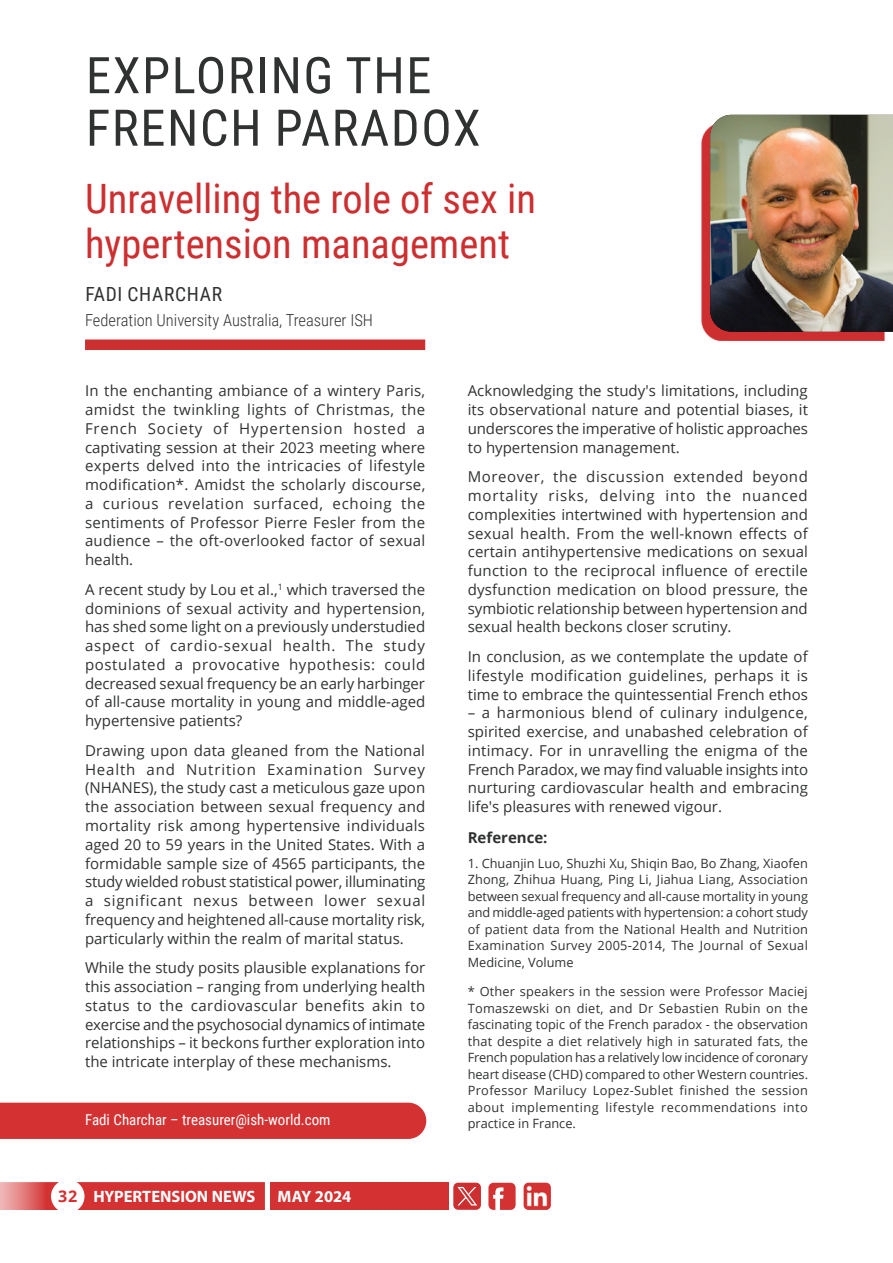
<style>
.page{position:relative;width:893px;height:1263px;background:#fff}
.page>*{position:absolute;margin:0;border:0;box-sizing:border-box;transform-origin:0 0}
.Main_heading_1{font:50.55px/52.5px "Roboto Condensed";letter-spacing:.03em;color:#303232}
.Sub_Heading_1{font:40.5px/45px "Roboto Condensed";color:#cd2f30}
.Author_-_Name{font:19.5px "Roboto Condensed";letter-spacing:.035em;color:#303232}
.Author_-_Position_ti{font:300 16.5px "Roboto Condensed";color:#303232}
.t1{font:700 16.5px "Myriad Pro";color:#fff}
.Body_text_justified{font:15px/18.8px "Open Sans";color:#303232;text-align:justify}
.Author___Email_-_RED{font:15px "Roboto Condensed";color:#fff}
.Body_text_justified-2{font:700 15px "Open Sans";color:#303232}
.reference__2_columns{font:12.75px/16.5px "Open Sans";letter-spacing:.02em;color:#303232;text-align:justify}
.s1{font-family:"Open Sans";font-size:16.2px;color:#d33132}
</style>
<div class="page">
<svg style="left:488px;top:1183px;width:28px;height:27px"></svg>
<div style="left:270px;top:1183px;width:179px;height:27px;background:#d33132"></div>
<svg style="left:0;top:1183px;width:264px;height:27px;background:#d63f40"></svg>
<div style="left:51px;top:1179px;width:34px;height:34px;background:#fff;border-radius:50%"></div>
<img style="left:524px;top:1183px;width:27px;height:27px">
<div style="left:453px;top:1183px;width:28px;height:27px;background:#cd2f30;border-radius:5px"></div>
<svg style="left:457px;top:1187px;width:20px;height:18px"></svg>
<div style="left:85px;top:339px;width:340px;height:11px;background:#cd2f30"></div>
<div style="left:702px;top:123px;width:183px;height:217px;background:#cd2f30"></div>
<img style="left:710px;top:115px;width:183px;height:217px">
<div style="left:0;top:1103px;width:426px;height:36px;background:#d33132"></div>
<p class="Main_heading_1" style="left:86px;top:47px;width:396px">EXPLORING THE<br>FRENCH PARADOX</p>
<p class="Sub_Heading_1" style="left:85px;top:175px;width:452px">Unravelling the role of sex in hypertension management</p>
<p class="Author_-_Name" style="left:85px;top:280px;width:138px">FADI CHARCHAR</p>
<p class="Author_-_Position_ti" style="left:85px;top:308px;width:289px">Federation University Australia, Treasurer ISH</p>
<p class="Body_text_justified" style="left:85px;top:381px;width:342px">In the enchanting ambiance of a wintery Paris, amidst the twinkling lights of Christmas, the French Society of Hypertension hosted a captivating session at their 2023 meeting where experts delved into the intricacies of lifestyle modification*. Amidst the scholarly discourse, a curious revelation surfaced, echoing the sentiments of Professor Pierre Fesler from the audience – the oft-overlooked factor of sexual health.</p>
<p class="Body_text_justified" style="left:85px;top:580px;width:342px">A recent study by Lou et al.,<sup>1</sup> which traversed the dominions of sexual activity and hypertension, has shed some light on a previously understudied aspect of cardio-sexual health. The study postulated a provocative hypothesis: could decreased sexual frequency be an early harbinger of all-cause mortality in young and middle-aged hypertensive patients?</p>
<p class="Body_text_justified" style="left:85px;top:741px;width:342px">Drawing upon data gleaned from the National Health and Nutrition Examination Survey (NHANES), the study cast a meticulous gaze upon the association between sexual frequency and mortality risk among hypertensive individuals aged 20 to 59 years in the United States. With a formidable sample size of 4565 participants, the study wielded robust statistical power, illuminating a significant nexus between lower sexual frequency and heightened all-cause mortality risk, particularly within the realm of marital status.</p>
<p class="Body_text_justified" style="left:85px;top:958px;width:342px">While the study posits plausible explanations for this association – ranging from underlying health status to the cardiovascular benefits akin to exercise and the psychosocial dynamics of intimate relationships – it beckons further exploration into the intricate interplay of these mechanisms.</p>
<p class="Author___Email_-_RED" style="left:85px;top:1109px;width:247px">Fadi Charchar – treasurer@ish-world.com</p>
<p class="t1" style="left:58px;top:1186px;width:199px"><span class="s1">32</span> HYPERTENSION NEWS</p>
<p class="t1" style="left:278px;top:1186px;width:75px">MAY 2024</p>
<p class="Body_text_justified" style="left:468px;top:381px;width:342px">Acknowledging the study's limitations, including its observational nature and potential biases, it underscores the imperative of holistic approaches to hypertension management.</p>
<p class="Body_text_justified" style="left:468px;top:467px;width:342px">Moreover, the discussion extended beyond mortality risks, delving into the nuanced complexities intertwined with hypertension and sexual health. From the well-known effects of certain antihypertensive medications on sexual function to the reciprocal influence of erectile dysfunction medication on blood pressure, the symbiotic relationship between hypertension and sexual health beckons closer scrutiny.</p>
<p class="Body_text_justified" style="left:468px;top:647px;width:342px">In conclusion, as we contemplate the update of lifestyle modification guidelines, perhaps it is time to embrace the quintessential French ethos</p>
<p class="Body_text_justified" style="left:468px;top:703px;width:342px">– a harmonious blend of culinary indulgence, spirited exercise, and unabashed celebration of intimacy. For in unravelling the enigma of the French Paradox, we may find valuable insights into nurturing cardiovascular health and embracing life's pleasures with renewed vigour.</p>
<p class="Body_text_justified-2" style="left:468px;top:827px;width:81px">Reference:</p>
<p class="reference__2_columns" style="left:468px;top:854px;width:342px">1. Chuanjin Luo, Shuzhi Xu, Shiqin Bao, Bo Zhang, Xiaofen Zhong, Zhihua Huang, Ping Li, Jiahua Liang, Association between sexual frequency and all-cause mortality in young and middle-aged patients with hypertension: a cohort study of patient data from the National Health and Nutrition Examination Survey 2005-2014, The Journal of Sexual Medicine, Volume</p>
<p class="reference__2_columns" style="left:468px;top:983px;width:342px">* Other speakers in the session were Professor Maciej Tomaszewski on diet, and Dr Sebastien Rubin on the fascinating topic of the French paradox - the observation that despite a diet relatively high in saturated fats, the French population has a relatively low incidence of coronary heart disease (CHD) compared to other Western countries.<br>Professor Marilucy Lopez-Sublet finished the session about implementing lifestyle recommendations into practice in France.</p>
</div>
